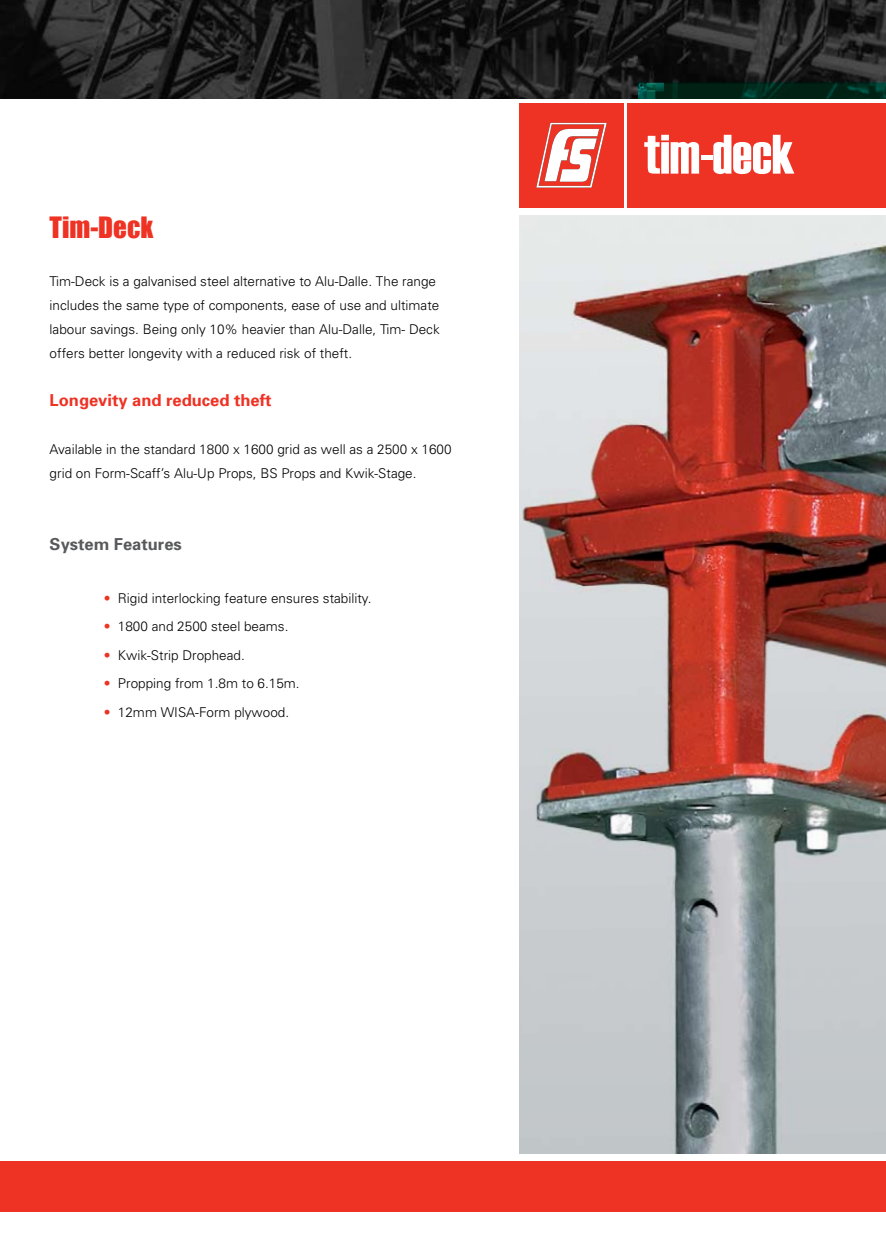
<style>
.page{position:relative;width:886px;height:1254px;background:#fff}
.page>*{position:absolute;margin:0;border:0;box-sizing:border-box;transform-origin:0 0}
.t1{font:27px "Impact";color:#ee3224}
.t2{font:700 16.5px "Univers";color:#ee3224}
.t3{font:700 16.5px "Univers";color:#58595b}
.t4{font:300 13.5px/24px "Univers";color:#000}
.s1{color:#ee3224}
</style>
<div class="page">
<img style="left:519px;top:215px;width:366px;height:939px">
<div style="left:0;top:1161px;width:885px;height:50px;background:#ee3224"></div>
<div style="left:627px;top:103px;width:258px;height:104px;background:#ee3224"></div>
<div style="left:519px;top:103px;width:104px;height:104px;background:#ee3224"></div>
<svg style="left:536px;top:123px;width:70px;height:65px"></svg>
<svg style="left:644px;top:135px;width:55px;height:39px"></svg>
<div style="left:701px;top:155px;width:11px;height:5px;background:#fff"></div>
<svg style="left:713px;top:135px;width:81px;height:39px"></svg>
<img style="left:0;top:0;width:885px;height:98px">
<h1 class="t1" style="left:50px;top:211px;width:105px">Tim-Deck</h1>
<p class="t4" style="left:50px;top:269px;width:391px">Tim-Deck is a galvanised steel alternative to Alu-Dalle. The range includes the same type of components, ease of use and ultimate labour savings. Being only 10% heavier than Alu-Dalle, Tim- Deck offers better longevity with a reduced risk of theft.</p>
<p class="t2" style="left:50px;top:390px;width:223px">Longevity and reduced theft</p>
<p class="t4" style="left:50px;top:437px;width:403px">Available in the standard 1800 x 1600 grid as well as a 2500 x 1600 grid on Form-Scaff’s Alu-Up Props, BS Props and Kwik-Stage.</p>
<p class="t3" style="left:50px;top:534px;width:134px">System Features</p>
<p class="t4" style="left:104px;top:586px;width:269px"><span class="s1">•</span> Rigid interlocking feature ensures stability.</p>
<p class="t4" style="left:104px;top:614px;width:186px"><span class="s1">•</span> 1800 and 2500 steel beams.</p>
<p class="t4" style="left:104px;top:643px;width:143px"><span class="s1">•</span> Kwik-Strip Drophead.</p>
<p class="t4" style="left:104px;top:671px;width:197px"><span class="s1">•</span> Propping from 1.8m to 6.15m.</p>
<p class="t4" style="left:104px;top:700px;width:187px"><span class="s1">•</span> 12mm WISA-Form plywood.</p>
</div>
